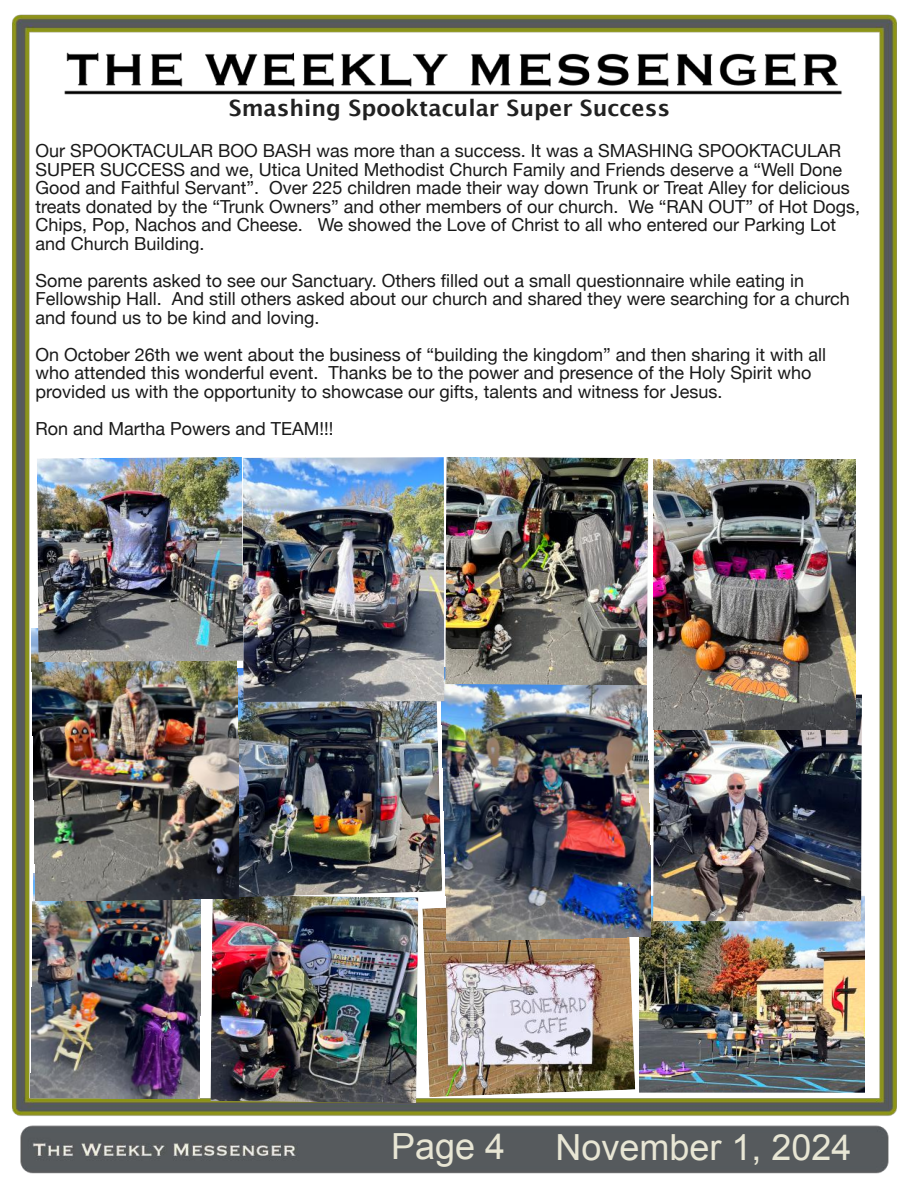
<style>
.page{position:relative;width:918px;height:1188px;background:#fff}
.page>*{position:absolute;margin:0;border:0;box-sizing:border-box;transform-origin:0 0}
.t1{font:36px "Arial";color:#e8e6d4}
.t2{font:700 22.5px "Lucida Grande";color:#212121}
.t3{font:18px/18.5px "Helvetica Neue";color:#191919}
</style>
<div class="page">
<img style="left:12px;top:14px;width:885px;height:1160px">
<img style="left:639px;top:896px;width:226px;height:197px">
<img style="left:422px;top:901px;width:213px;height:196px">
<img style="left:210px;top:897px;width:208px;height:206px">
<img style="left:440px;top:663px;width:211px;height:277px">
<img style="left:239px;top:662px;width:203px;height:235px">
<img style="left:30px;top:874px;width:170px;height:225px">
<img style="left:653px;top:694px;width:209px;height:228px">
<img style="left:31px;top:626px;width:208px;height:275px">
<img style="left:653px;top:460px;width:202px;height:269px">
<img style="left:445px;top:457px;width:203px;height:228px">
<img style="left:243px;top:457px;width:202px;height:245px">
<img style="left:37px;top:457px;width:206px;height:205px">
<p class="t2" style="left:229px;top:99px;width:443px">Smashing Spooktacular Super Success</p>
<p class="t3" style="left:35px;top:141px;width:826px">Our SPOOKTACULAR BOO BASH was more than a success. It was a SMASHING SPOOKTACULAR SUPER SUCCESS and we, Utica United Methodist Church Family and Friends deserve a “Well Done Good and Faithful Servant”. Over 225 children made their way down Trunk or Treat Alley for delicious treats donated by the “Trunk Owners” and other members of our church. We “RAN OUT” of Hot Dogs, Chips, Pop, Nachos and Cheese. We showed the Love of Christ to all who entered our Parking Lot and Church Building.</p>
<p class="t3" style="left:35px;top:271px;width:816px">Some parents asked to see our Sanctuary. Others filled out a small questionnaire while eating in<br>Fellowship Hall. And still others asked about our church and shared they were searching for a church and found us to be kind and loving.</p>
<p class="t3" style="left:35px;top:345px;width:792px">On October 26th we went about the business of “building the kingdom” and then sharing it with all who attended this wonderful event. Thanks be to the power and presence of the Holy Spirit who provided us with the opportunity to showcase our gifts, talents and witness for Jesus.</p>
<p class="t3" style="left:35px;top:419px;width:300px">Ron and Martha Powers and TEAM!!!</p>
<h1 class="t1" style="left:391px;top:1133px;width:116px">Page 4</h1>
<h1 class="t1" style="left:555px;top:1134px;width:298px">November 1, 2024</h1>
</div>
